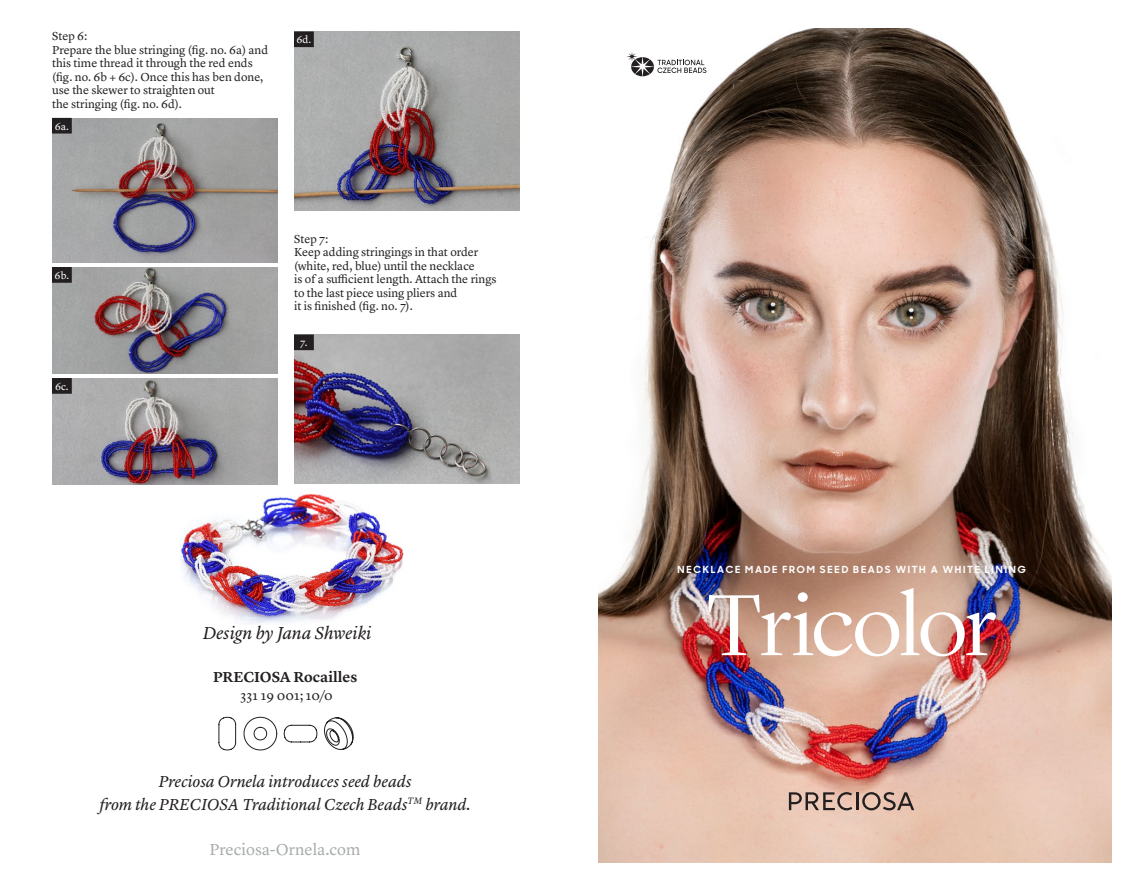
<style>
.page{position:relative;width:1140px;height:893px;background:#fff}
.page>*{position:absolute;margin:0;border:0;box-sizing:border-box;transform-origin:0 0}
.t1{font:300 90px "Lyon Display";letter-spacing:-.035em;color:#fff;scale:1.05 1}
.t2{font:italic 18px "Lyon Text";letter-spacing:-.005em;color:#231f20}
.t3{font:italic 16.5px/22.5px "Lyon Text";letter-spacing:-.005em;color:#231f20;text-align:center}
.t4{font:16.5px "Lyon Text";color:#a8abac}
.t5{font:600 15px "Lyon Text";color:#231f20}
.t6{font:13.5px "Lyon Text";letter-spacing:.005em;color:#231f20}
.t7{font:12px/13.5px "Lyon Text";color:#231f20}
.t8{font:10.5px "Lyon Text";color:#fff}
.t9{font:700 9.75px "Sharp Sans Display No 1";letter-spacing:.17em;color:#fff;scale:1.05 1}
</style>
<div class="page">
<img style="left:598px;top:28px;width:513px;height:834px">
<hr style="left:855px;top:792px;width:3px;height:18px;background:#231f20">
<svg style="left:862px;top:792px;width:52px;height:18px"></svg>
<svg style="left:789px;top:792px;width:63px;height:18px"></svg>
<svg style="left:626px;top:52px;width:80px;height:24px"></svg>
<svg style="left:244px;top:717px;width:33px;height:33px"></svg>
<svg style="left:219px;top:717px;width:17px;height:33px"></svg>
<svg style="left:284px;top:725px;width:33px;height:17px"></svg>
<svg style="left:324px;top:717px;width:29px;height:33px"></svg>
<img style="left:52px;top:118px;width:225px;height:145px">
<img style="left:52px;top:267px;width:225px;height:107px">
<img style="left:294px;top:335px;width:225px;height:148px">
<img style="left:181px;top:493px;width:223px;height:131px">
<img style="left:52px;top:378px;width:225px;height:106px">
<img style="left:294px;top:32px;width:225px;height:178px">
<div style="left:52px;top:118px;width:19px;height:15px;background:#231f20"></div>
<div style="left:52px;top:118px;width:20px;height:15px;border:1px solid #231f20"></div>
<div style="left:52px;top:268px;width:19px;height:14px;background:#231f20"></div>
<div style="left:52px;top:267px;width:20px;height:16px;border:1px solid #231f20"></div>
<div style="left:294px;top:335px;width:19px;height:15px;background:#231f20"></div>
<div style="left:294px;top:335px;width:20px;height:15px;border:1px solid #231f20"></div>
<div style="left:52px;top:379px;width:19px;height:14px;background:#231f20"></div>
<div style="left:52px;top:378px;width:20px;height:16px;border:1px solid #231f20"></div>
<div style="left:294px;top:32px;width:19px;height:15px;background:#231f20"></div>
<div style="left:294px;top:32px;width:20px;height:15px;border:1px solid #231f20"></div>
<p class="t7" style="left:52px;top:29px;width:218px">Step 6:<br>Prepare the blue stringing (fig. no. 6a) and this time thread it through the red ends (fig. no. 6b + 6c). Once this has ben done, use the skewer to straighten out<br>the stringing (fig. no. 6d).</p>
<p class="t8" style="left:55px;top:118px;width:16px">6a.</p>
<p class="t8" style="left:296px;top:32px;width:16px">6d.</p>
<p class="t8" style="left:55px;top:267px;width:16px">6b.</p>
<p class="t8" style="left:55px;top:378px;width:15px">6c.</p>
<p class="t7" style="left:294px;top:231px;width:204px">Step 7:<br>Keep adding stringings in that order (white, red, blue) until the necklace<br>is of a sufficient length. Attach the rings to the last piece using pliers and<br>it is finished (fig. no. 7).</p>
<p class="t8" style="left:300px;top:335px;width:9px">7.</p>
<h2 class="t2" style="left:203px;top:619px;width:170px">Design by Jana Shweiki</h2>
<p class="t5" style="left:213px;top:665px;width:146px">PRECIOSA Rocailles</p>
<p class="t6" style="left:240px;top:685px;width:94px">331 19 001; 10/0</p>
<h3 class="t3" style="left:99px;top:769px;width:373px">Preciosa Ornela introduces seed beads<br>from the PRECIOSA Traditional Czech Beads<sup>TM</sup> brand.</h3>
<h3 class="t4" style="left:209px;top:836px;width:152px">Preciosa-Ornela.com</h3>
<p class="t9" style="left:677px;top:561px;width:333px">NECKLACE MADE FROM SEED BEADS WITH A WHITE LINING</p>
<h1 class="t1" style="left:706px;top:560px;width:277px">Tricolor</h1>
</div>
